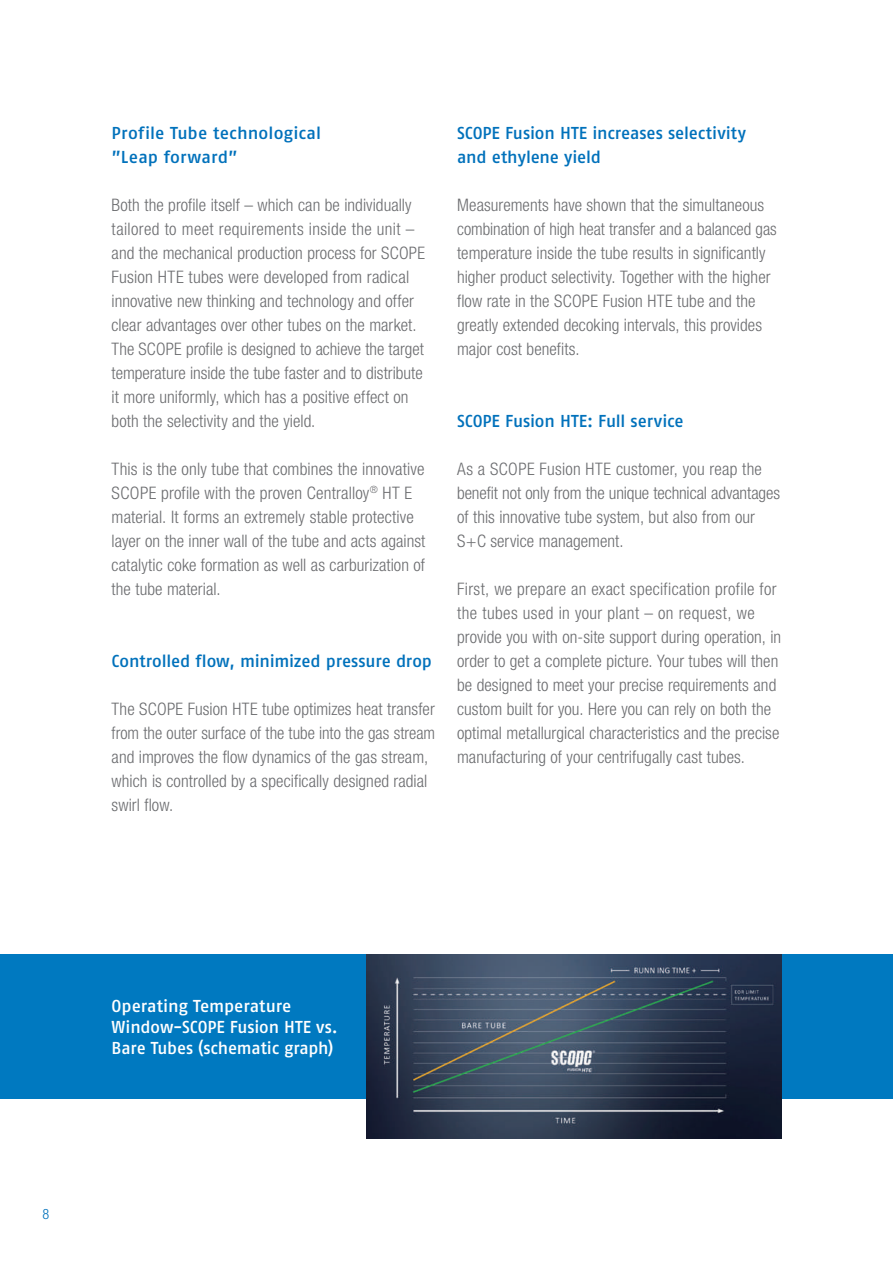
<style>
.page{position:relative;width:893px;height:1263px;background:#fff}
.page>*{position:absolute;margin:0;border:0;box-sizing:border-box;transform-origin:0 0}
.t1{font:300 condensed 17.25px/24px "Helvetica Neue";letter-spacing:.005em;color:#6c6d70}
.t2{font:17.25px/24px "Fago No Medium TF";color:#0071bb}
.t3{font:17.25px/20.7px "Fago No Medium TF";letter-spacing:-.005em;color:#fff}
.t4{font:300 condensed 14.25px "Helvetica Neue";color:#0071bb}
</style>
<div class="page">
<div style="left:0;top:955px;width:893px;height:144px;background:#0079c0"></div>
<img style="left:367px;top:955px;width:414px;height:184px">
<p class="t2" style="left:112px;top:120px;width:211px">Profile Tube technological ”Leap forward”</p>
<p class="t1" style="left:112px;top:192px;width:315px">Both the profile itself – which can be individually tailored to meet requirements inside the unit – and the mechanical production process for SCOPE Fusion HTE tubes were developed from radical innovative new thinking and technology and offer clear advantages over other tubes on the market.<br>The SCOPE profile is designed to achieve the target temperature inside the tube faster and to distribute it more uniformly, which has a positive effect on both the selectivity and the yield.</p>
<p class="t1" style="left:112px;top:456px;width:315px">This is the only tube that combines the innovative SCOPE profile with the proven Centralloy<sup>®</sup> HT E material. It forms an extremely stable protective layer on the inner wall of the tube and acts against catalytic coke formation as well as carburization of the tube material.</p>
<p class="t2" style="left:112px;top:648px;width:322px">Controlled flow, minimized pressure drop</p>
<p class="t1" style="left:112px;top:696px;width:325px">The SCOPE Fusion HTE tube optimizes heat transfer from the outer surface of the tube into the gas stream and improves the flow dynamics of the gas stream, which is controlled by a specifically designed radial swirl flow.</p>
<p class="t2" style="left:457px;top:120px;width:290px">SCOPE Fusion HTE increases selectivity and ethylene yield</p>
<p class="t1" style="left:457px;top:192px;width:321px">Measurements have shown that the simultaneous combination of high heat transfer and a balanced gas temperature inside the tube results in significantly higher product selectivity. Together with the higher flow rate in the SCOPE Fusion HTE tube and the greatly extended decoking intervals, this provides major cost benefits.</p>
<p class="t2" style="left:457px;top:408px;width:228px">SCOPE Fusion HTE: Full service</p>
<p class="t1" style="left:457px;top:456px;width:325px">As a SCOPE Fusion HTE customer, you reap the benefit not only from the unique technical advantages of this innovative tube system, but also from our S+C service management.</p>
<p class="t1" style="left:457px;top:576px;width:326px">First, we prepare an exact specification profile for the tubes used in your plant – on request, we provide you with on-site support during operation, in order to get a complete picture. Your tubes will then be designed to meet your precise requirements and custom built for you. Here you can rely on both the optimal metallurgical characteristics and the precise manufacturing of your centrifugally cast tubes.</p>
<p class="t4" style="left:43px;top:1205px;width:8px">8</p>
<p class="t3" style="left:112px;top:995px;width:228px">Operating Temperature<br>Window-SCOPE Fusion HTE vs.<br>Bare Tubes (schematic graph)</p>
</div>
